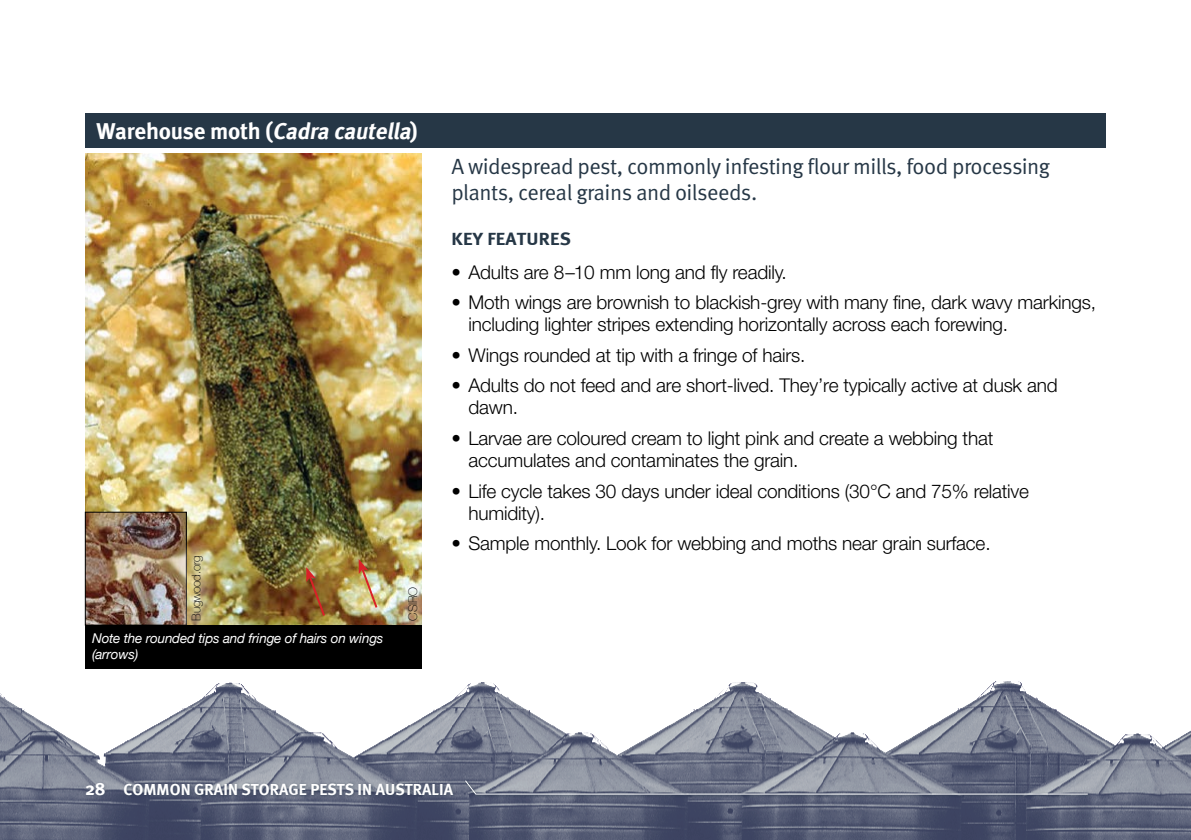
<style>
.page{position:relative;width:1191px;height:840px;background:#fff}
.page>*{position:absolute;margin:0;border:0;box-sizing:border-box;transform-origin:0 0}
.t1{font:700 23px "Meta";letter-spacing:-.01em;color:#fff}
.t2{font:22px/26px "Meta OT Norm";letter-spacing:-.025em;color:#263746}
.t3{font:300 19px/22px "Helvetica Neue LT Std";letter-spacing:-.01em;color:#000}
.t4{font:700 18px "Meta";color:#fff}
.t5{font:700 17.6px "Meta";letter-spacing:.015em;color:#263746;scale:1.08 1}
.t6{font:700 16px "Meta";letter-spacing:.005em;color:#fff}
.t7{font:italic 13.6px/16px "Helvetica Neue";letter-spacing:-.015em;color:#fff}
.t8{font:100 12px "Helvetica Neue";letter-spacing:-.02em;color:#000}
.s1{font-style:italic}
</style>
<div class="page">
<svg style="left:0;top:681px;width:1191px;height:158px"></svg>
<div style="left:463px;top:778px;width:628px;height:19px;background:#263746;opacity:.85"></div>
<svg style="left:464px;top:778px;width:624px;height:16px;background:#828797"></svg>
<div style="left:84px;top:781px;width:24px;height:16px;background:#263746;opacity:.2"></div>
<div style="left:85px;top:113px;width:1021px;height:34px;background:#263746"></div>
<div style="left:123px;top:781px;width:334px;height:17px;background:#263746;opacity:.45"></div>
<img style="left:85px;top:154px;width:337px;height:470px">
<img style="left:87px;top:513px;width:98px;height:110px">
<div style="left:85px;top:511px;width:102px;height:114px;border:1px solid #000"></div>
<div style="left:178px;top:540px;width:39px;height:93px;background:#fff;opacity:.75"></div>
<div style="left:394px;top:572px;width:37px;height:62px;background:#fff;opacity:.75"></div>
<svg style="left:306px;top:566px;width:21px;height:51px"></svg>
<svg style="left:359px;top:558px;width:20px;height:51px"></svg>
<div style="left:85px;top:624px;width:337px;height:44px;background:#000"></div>
<p class="t1" style="left:96px;top:117px;width:322px">Warehouse moth (<span class="s1">Cadra cautella</span>)</p>
<p class="t8" style="left:187px;top:620px;width:67px;rotate:-90deg">Bugwood.org</p>
<p class="t7" style="left:92px;top:629px;width:293px">Note the rounded tips and fringe of hairs on wings (arrows)</p>
<p class="t8" style="left:404px;top:620px;width:35px;rotate:-90deg">CSIRO</p>
<p class="t2" style="left:451px;top:154px;width:600px">A widespread pest, commonly infesting flour mills, food processing plants, cereal grains and oilseeds.</p>
<p class="t5" style="left:451px;top:229px;width:112px">KEY FEATURES</p>
<p class="t3" style="left:451px;top:260px;width:337px">• Adults are 8–10 mm long and fly readily.</p>
<p class="t3" style="left:468px;top:291px;width:629px;text-indent:-17px">• Moth wings are brownish to blackish-grey with many fine, dark wavy markings, including lighter stripes extending horizontally across each forewing.</p>
<p class="t3" style="left:451px;top:343px;width:355px">• Wings rounded at tip with a fringe of hairs.</p>
<p class="t3" style="left:468px;top:374px;width:590px;text-indent:-17px">• Adults do not feed and are short-lived. They’re typically active at dusk and dawn.</p>
<p class="t3" style="left:468px;top:426px;width:526px;text-indent:-17px">• Larvae are coloured cream to light pink and create a webbing that accumulates and contaminates the grain.</p>
<p class="t3" style="left:468px;top:479px;width:562px;text-indent:-17px">• Life cycle takes 30 days under ideal conditions (30°C and 75% relative humidity).</p>
<p class="t3" style="left:451px;top:531px;width:540px">• Sample monthly. Look for webbing and moths near grain surface.</p>
<p class="t4" style="left:85px;top:777px;width:22px">28</p>
<p class="t6" style="left:123px;top:779px;width:331px">COMMON GRAIN STORAGE PESTS IN AUSTRALIA</p>
</div>
